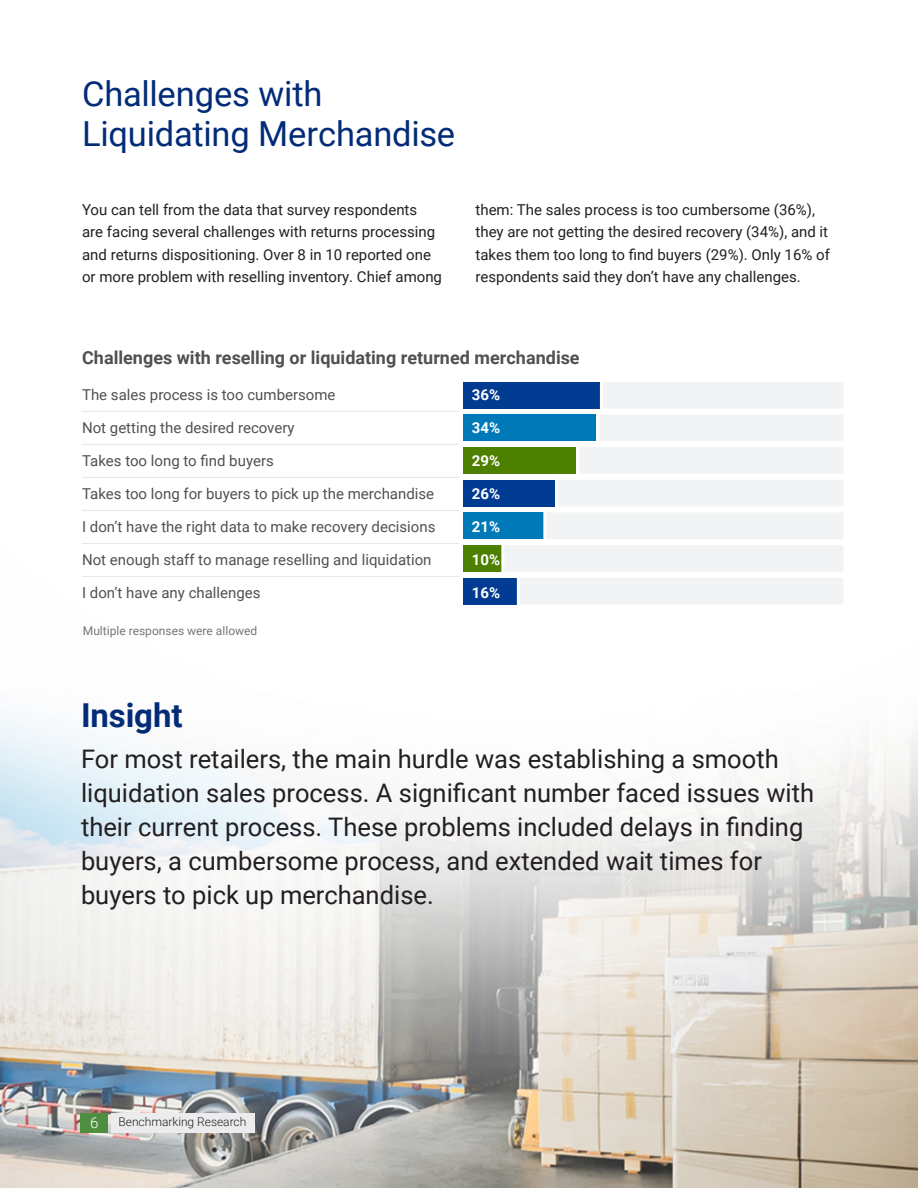
<style>
.page{position:relative;width:918px;height:1188px;background:#fff}
.page>*{position:absolute;margin:0;border:0;box-sizing:border-box;transform-origin:0 0}
.Headline_1{font:34.5px "Roboto";letter-spacing:-.005em;color:#032c78}
.Headline_1-2{font:700 33px "Roboto";letter-spacing:-.005em;color:#032c78}
.Bullet_text{font:25.5px/34px "Roboto";color:#231f20}
.Bullet_text-2{font:700 18px "Roboto";color:#4f5151}
.Bullet_text-3{font:15px/22.5px "Roboto";color:#231f20}
.Bullet_text-4{font:15px "Roboto";color:#4f5151}
.Bullet_text-5{font:700 15px "Roboto";color:#fff}
.t1{font:300 15px "Roboto";color:#fff}
.Bullet_text-6{font:12px "Roboto";color:#747778}
.t2{font:300 12px "Roboto";color:#231f20}
</style>
<div class="page">
<svg style="left:0;top:713px;width:918px;height:475px"></svg>
<div style="left:463px;top:382px;width:137px;height:27px;background:#023b92"></div>
<div style="left:463px;top:414px;width:133px;height:27px;background:#0079b8"></div>
<div style="left:463px;top:447px;width:113px;height:27px;background:#4e8000"></div>
<div style="left:463px;top:480px;width:92px;height:27px;background:#023b92"></div>
<div style="left:463px;top:512px;width:80px;height:27px;background:#0079b8"></div>
<div style="left:463px;top:545px;width:54px;height:27px;background:#4e8000"></div>
<div style="left:463px;top:578px;width:58px;height:27px;background:#023b92"></div>
<svg style="left:501px;top:382px;width:342px;height:223px"></svg>
<hr style="left:82px;top:411px;width:377px;height:1px;background:#e6e7e9">
<hr style="left:82px;top:444px;width:377px;height:1px;background:#e6e7e9">
<hr style="left:82px;top:477px;width:377px;height:1px;background:#e6e7e9">
<hr style="left:82px;top:543px;width:377px;height:1px;background:#e6e7e9">
<hr style="left:82px;top:510px;width:377px;height:1px;background:#e6e7e9">
<hr style="left:82px;top:576px;width:377px;height:1px;background:#e6e7e9">
<div style="left:80px;top:1113px;width:28px;height:20px;background:#4e8e40"></div>
<div style="left:112px;top:1113px;width:143px;height:20px;background:#ececee"></div>
<p class="Headline_1" style="left:82px;top:69px;width:242px">Challenges with</p>
<p class="Headline_1" style="left:82px;top:110px;width:375px">Liquidating Merchandise</p>
<p class="Bullet_text-3" style="left:82px;top:198px;width:361px">You can tell from the data that survey respondents are facing several challenges with returns processing and returns dispositioning. Over 8 in 10 reported one or more problem with reselling inventory. Chief among</p>
<p class="Bullet_text-3" style="left:476px;top:198px;width:356px">them: The sales process is too cumbersome (36%), they are not getting the desired recovery (34%), and it takes them too long to find buyers (29%). Only 16% of respondents said they don’t have any challenges.</p>
<p class="Bullet_text-2" style="left:82px;top:345px;width:499px">Challenges with reselling or liquidating returned merchandise</p>
<p class="Bullet_text-4" style="left:82px;top:384px;width:255px">The sales process is too cumbersome</p>
<p class="Bullet_text-4" style="left:82px;top:417px;width:214px">Not getting the desired recovery</p>
<p class="Bullet_text-4" style="left:82px;top:450px;width:193px">Takes too long to find buyers</p>
<p class="Bullet_text-4" style="left:82px;top:483px;width:354px">Takes too long for buyers to pick up the merchandise</p>
<p class="Bullet_text-4" style="left:82px;top:516px;width:355px">I don’t have the right data to make recovery decisions</p>
<p class="Bullet_text-4" style="left:82px;top:549px;width:351px">Not enough staff to manage reselling and liquidation</p>
<p class="Bullet_text-4" style="left:82px;top:582px;width:180px">I don’t have any challenges</p>
<p class="Bullet_text-6" style="left:83px;top:623px;width:176px">Multiple responses were allowed</p>
<p class="Bullet_text-5" style="left:472px;top:384px;width:30px">36%</p>
<p class="Bullet_text-5" style="left:472px;top:417px;width:30px">34%</p>
<p class="Bullet_text-5" style="left:472px;top:450px;width:30px">29%</p>
<p class="Bullet_text-5" style="left:472px;top:483px;width:30px">26%</p>
<p class="Bullet_text-5" style="left:472px;top:516px;width:30px">21%</p>
<p class="Bullet_text-5" style="left:472px;top:549px;width:30px">10%</p>
<p class="Bullet_text-5" style="left:472px;top:582px;width:30px">16%</p>
<p class="Headline_1-2" style="left:81px;top:692px;width:103px">Insight</p>
<p class="Bullet_text" style="left:81px;top:741px;width:735px">For most retailers, the main hurdle was establishing a smooth liquidation sales process. A significant number faced issues with their current process. These problems included delays in finding buyers, a cumbersome process, and extended wait times for buyers to pick up merchandise.</p>
<p class="t1" style="left:90px;top:1112px;width:10px">6</p>
<p class="t2" style="left:118px;top:1114px;width:129px">Benchmarking Research</p>
</div>
